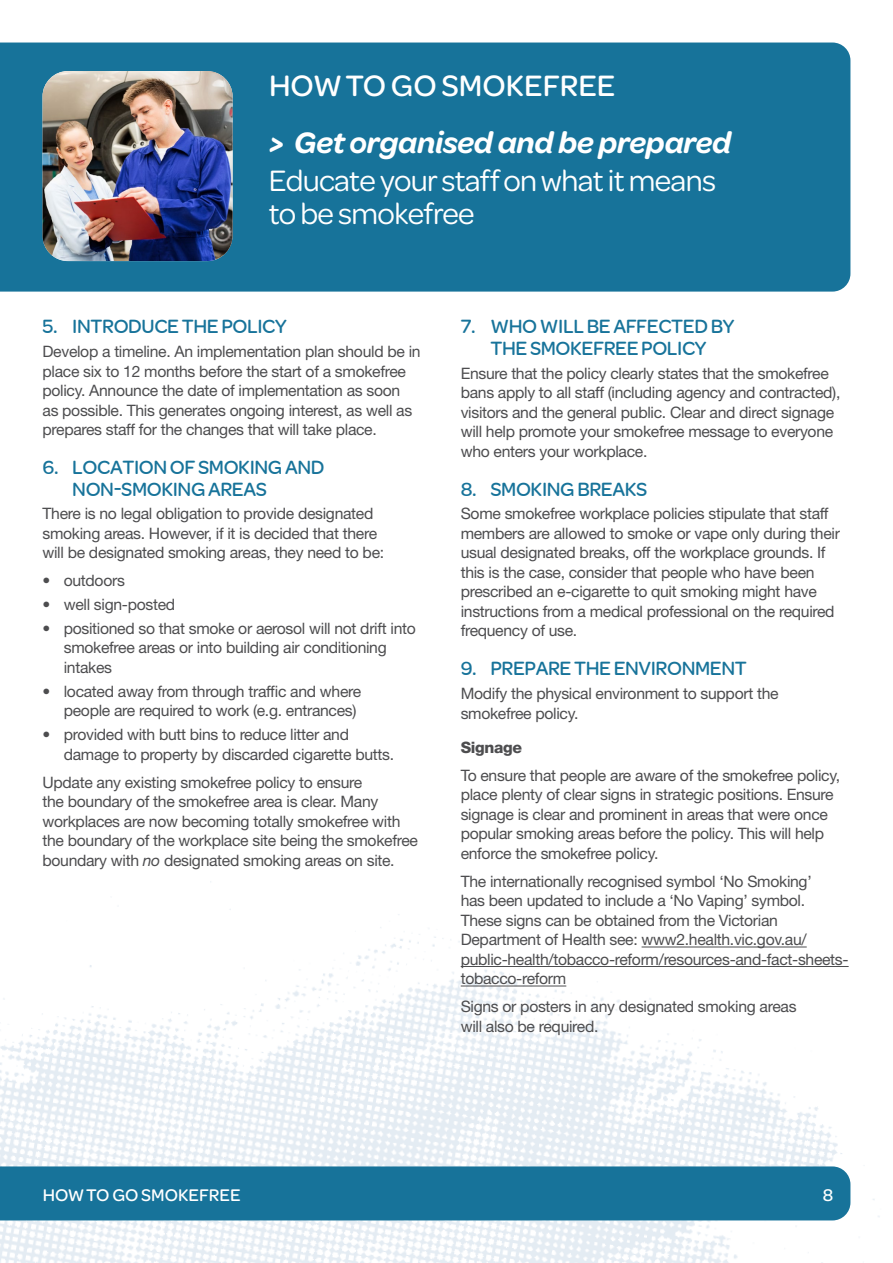
<style>
.page{position:relative;width:893px;height:1263px;background:#fff}
.page>*{position:absolute;margin:0;border:0;box-sizing:border-box;transform-origin:0 0}
.t1{font:31.5px/33.8px "Omnes";letter-spacing:-.02em;color:#fff}
.t2{font:italic 600 31.5px "Omnes";letter-spacing:-.01em;color:#fff}
.t3{font:500 31.5px "Omnes";color:#fff}
.t4{font:500 20.25px/21.8px "Omnes";letter-spacing:-.02em;color:#17739a}
.t5{font:500 18px "Omnes";color:#fff}
.t6{font:15.75px/19.5px "Helvetica Neue LT Std";letter-spacing:-.02em;color:#4d4d4f}
.t7{font:800 15.75px "Helvetica Neue LT Std";letter-spacing:-.02em;color:#4d4d4f}
.s1{font-style:italic}
</style>
<div class="page">
<img style="left:0;top:881px;width:880px;height:382px">
<div style="left:0;top:1166px;width:850px;height:54px;background:#17739a"></div>
<div style="left:0;top:43px;width:850px;height:249px;background:#17739a"></div>
<img style="left:43px;top:71px;width:190px;height:190px">
<hr style="left:642px;top:946px;width:165px;height:1px;background:#4d4d4f">
<hr style="left:461px;top:966px;width:388px;height:1px;background:#4d4d4f">
<hr style="left:461px;top:985px;width:105px;height:1px;background:#4d4d4f">
<h1 class="t3" style="left:269px;top:64px;width:348px">HOW TO GO SMOKEFREE</h1>
<h1 class="t2" style="left:269px;top:121px;width:464px">&gt; Get organised and be prepared</h1>
<h1 class="t1" style="left:269px;top:161px;width:449px">Educate your staff on what it means to be smokefree</h1>
<p class="t4" style="left:43px;top:316px;width:246px">5. INTRODUCE THE POLICY</p>
<p class="t6" style="left:43px;top:342px;width:380px">Develop a timeline. An implementation plan should be in place six to 12 months before the start of a smokefree policy. Announce the date of implementation as soon<br>as possible. This generates ongoing interest, as well as prepares staff for the changes that will take place.</p>
<p class="t4" style="left:72px;top:456px;width:254px;text-indent:-30px">6. LOCATION OF SMOKING AND<br>NON-SMOKING AREAS</p>
<p class="t6" style="left:43px;top:504px;width:343px">There is no legal obligation to provide designated smoking areas. However, if it is decided that there will be designated smoking areas, they need to be:</p>
<p class="t6" style="left:43px;top:571px;width:84px">• outdoors</p>
<p class="t6" style="left:43px;top:595px;width:134px">• well sign-posted</p>
<p class="t6" style="left:64px;top:618px;width:353px;text-indent:-21px">• positioned so that smoke or aerosol will not drift into smokefree areas or into building air conditioning intakes</p>
<p class="t6" style="left:43px;top:681px;width:320px;text-align:right">• located away from through traffic and where people are required to work (e.g. entrances)</p>
<p class="t6" style="left:64px;top:724px;width:332px;text-indent:-21px">• provided with butt bins to reduce litter and damage to property by discarded cigarette butts.</p>
<p class="t6" style="left:43px;top:772px;width:377px">Update any existing smokefree policy to ensure<br>the boundary of the smokefree area is clear. Many workplaces are now becoming totally smokefree with the boundary of the workplace site being the smokefree boundary with <span class="s1">no</span> designated smoking areas on site.</p>
<p class="t4" style="left:461px;top:316px;width:275px;text-align:center">7. WHO WILL BE AFFECTED BY<br>THE SMOKEFREE POLICY</p>
<p class="t6" style="left:461px;top:363px;width:381px">Ensure that the policy clearly states that the smokefree bans apply to all staff (including agency and contracted), visitors and the general public. Clear and direct signage will help promote your smokefree message to everyone who enters your workplace.</p>
<p class="t4" style="left:461px;top:478px;width:188px">8. SMOKING BREAKS</p>
<p class="t6" style="left:461px;top:504px;width:381px">Some smokefree workplace policies stipulate that staff members are allowed to smoke or vape only during their usual designated breaks, off the workplace grounds. If this is the case, consider that people who have been prescribed an e-cigarette to quit smoking might have instructions from a medical professional on the required frequency of use.</p>
<p class="t4" style="left:461px;top:658px;width:288px">9. PREPARE THE ENVIRONMENT</p>
<p class="t6" style="left:461px;top:683px;width:319px">Modify the physical environment to support the smokefree policy.</p>
<p class="t7" style="left:461px;top:738px;width:63px">Signage</p>
<p class="t6" style="left:461px;top:765px;width:381px">To ensure that people are aware of the smokefree policy, place plenty of clear signs in strategic positions. Ensure signage is clear and prominent in areas that were once popular smoking areas before the policy. This will help enforce the smokefree policy.</p>
<p class="t6" style="left:461px;top:871px;width:389px">The internationally recognised symbol ‘No Smoking’<br>has been updated to include a ‘No Vaping’ symbol.<br>These signs can be obtained from the Victorian Department of Health see: www2.health.vic.gov.au/ public-health/tobacco-reform/resources-and-fact-sheets&shy;tobacco-reform</p>
<p class="t6" style="left:461px;top:997px;width:337px">Signs or posters in any designated smoking areas will also be required.</p>
<p class="t5" style="left:43px;top:1182px;width:199px">HOW TO GO SMOKEFREE</p>
<p class="t5" style="left:823px;top:1182px;width:12px">8</p>
</div>
